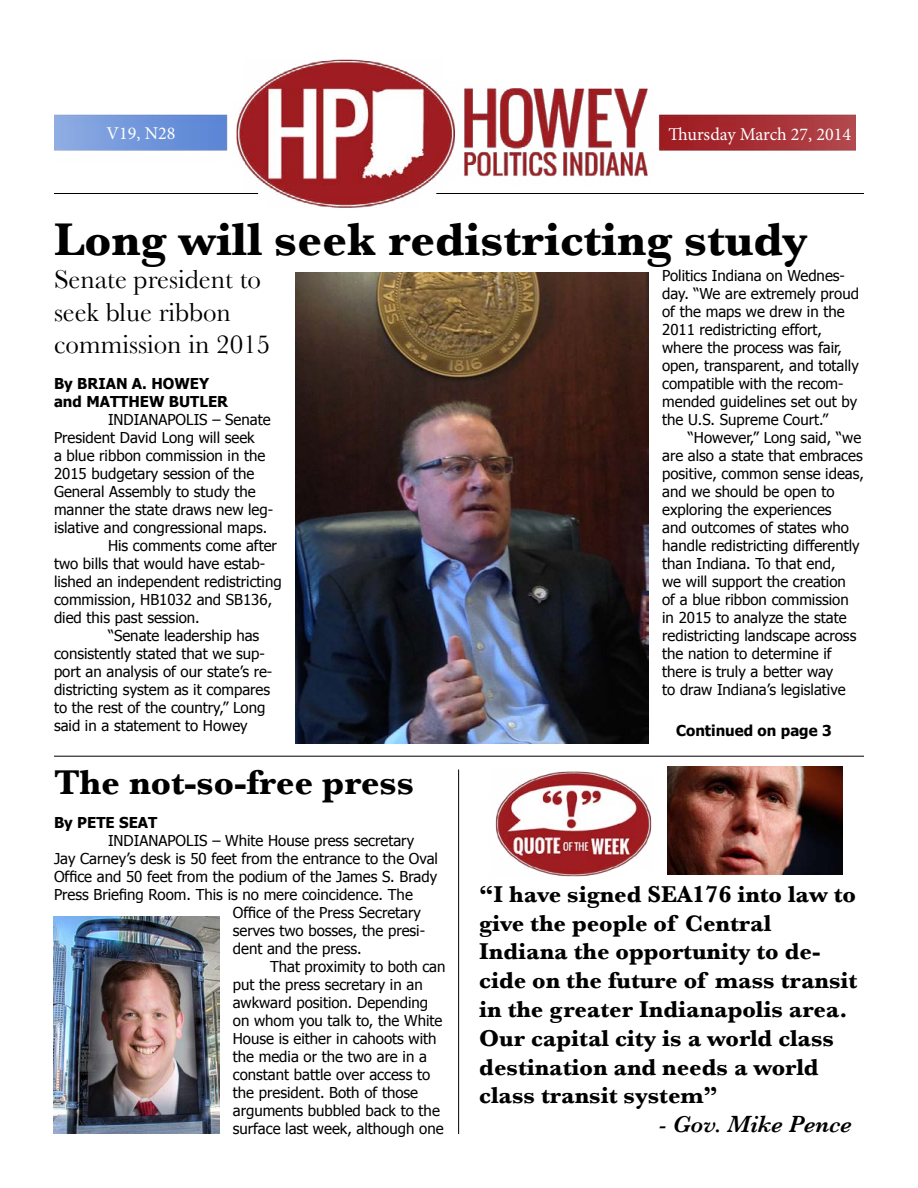
<style>
.page{position:relative;width:918px;height:1188px;background:#fff}
.page>*{position:absolute;margin:0;border:0;box-sizing:border-box;transform-origin:0 0}
.t1{font:700 48px "Baskerville";color:#000}
.t2{font:700 36px "Baskerville";color:#000}
.t3{font:27px/32.4px "Baskerville";color:#000}
.t4{font:700 24px/28.8px "Baskerville";color:#000}
.t5{font:italic 600 24px "Baskerville";color:#000}
.t6{font:18px "Minion Pro";color:#fff}
.t7{font:15px/18px "Tahoma";color:#000}
.t8{font:700 15px/18px "Tahoma";color:#000}
</style>
<div class="page">
<img style="left:54px;top:59px;width:802px;height:149px">
<hr style="left:436px;top:193px;width:428px;height:1px;background:#000">
<hr style="left:54px;top:193px;width:204px;height:1px;background:#000">
<hr style="left:54px;top:756px;width:810px;height:1px;background:#000">
<hr style="left:458px;top:770px;width:1px;height:364px;background:#000">
<img style="left:495px;top:771px;width:157px;height:106px">
<img style="left:295px;top:272px;width:354px;height:472px">
<img style="left:54px;top:917px;width:165px;height:217px">
<img style="left:668px;top:766px;width:175px;height:109px">
<p class="t6" style="left:107px;top:121px;width:70px">V19, N28</p>
<p class="t6" style="left:669px;top:122px;width:184px">Thursday March 27, 2014</p>
<h1 class="t1" style="left:54px;top:211px;width:755px">Long will seek redistricting study</h1>
<h3 class="t3" style="left:54px;top:263px;width:218px">Senate president to seek blue ribbon commission in 2015</h3>
<p class="t8" style="left:54px;top:374px;width:176px">By BRIAN A. HOWEY and MATTHEW BUTLER</p>
<p class="t7" style="left:108px;top:410px;width:164px">INDIANAPOLIS – Senate</p>
<p class="t7" style="left:54px;top:428px;width:202px">President David Long will seek</p>
<p class="t7" style="left:54px;top:446px;width:213px">a blue ribbon commission in the</p>
<p class="t7" style="left:54px;top:464px;width:202px">2015 budgetary session of the</p>
<p class="t7" style="left:54px;top:482px;width:203px">General Assembly to study the</p>
<p class="t7" style="left:54px;top:500px;width:221px">manner the state draws new leg-</p>
<p class="t7" style="left:54px;top:518px;width:215px">islative and congressional maps.</p>
<p class="t7" style="left:108px;top:536px;width:171px">His comments come after</p>
<p class="t7" style="left:54px;top:554px;width:213px">two bills that would have estab-</p>
<p class="t7" style="left:54px;top:572px;width:229px">lished an independent redistricting</p>
<p class="t7" style="left:54px;top:590px;width:220px">commission, HB1032 and SB136,</p>
<p class="t7" style="left:54px;top:608px;width:147px">died this past session.</p>
<p class="t7" style="left:108px;top:626px;width:153px">“Senate leadership has</p>
<p class="t7" style="left:54px;top:644px;width:213px">consistently stated that we sup-</p>
<p class="t7" style="left:54px;top:662px;width:220px">port an analysis of our state’s re-</p>
<p class="t7" style="left:54px;top:680px;width:218px">districting system as it compares</p>
<p class="t7" style="left:54px;top:698px;width:213px">to the rest of the country,” Long</p>
<p class="t7" style="left:54px;top:716px;width:195px">said in a statement to Howey</p>
<h2 class="t2" style="left:54px;top:761px;width:362px">The not-so-free press</h2>
<p class="t8" style="left:54px;top:813px;width:105px">By PETE SEAT</p>
<p class="t7" style="left:108px;top:831px;width:308px">INDIANAPOLIS – White House press secretary</p>
<p class="t7" style="left:54px;top:849px;width:386px">Jay Carney’s desk is 50 feet from the entrance to the Oval</p>
<p class="t7" style="left:54px;top:867px;width:385px">Office and 50 feet from the podium of the James S. Brady</p>
<p class="t7" style="left:54px;top:885px;width:360px">Press Briefing Room. This is no mere coincidence. The</p>
<p class="t7" style="left:233px;top:903px;width:190px">Office of the Press Secretary</p>
<p class="t7" style="left:233px;top:921px;width:194px">serves two bosses, the presi-</p>
<p class="t7" style="left:233px;top:939px;width:130px">dent and the press.</p>
<p class="t7" style="left:270px;top:957px;width:177px">That proximity to both can</p>
<p class="t7" style="left:233px;top:975px;width:191px">put the press secretary in an</p>
<p class="t7" style="left:233px;top:993px;width:197px">awkward position. Depending</p>
<p class="t7" style="left:233px;top:1011px;width:211px">on whom you talk to, the White</p>
<p class="t7" style="left:233px;top:1029px;width:205px">House is either in cahoots with</p>
<p class="t7" style="left:233px;top:1047px;width:196px">the media or the two are in a</p>
<p class="t7" style="left:233px;top:1065px;width:199px">constant battle over access to</p>
<p class="t7" style="left:233px;top:1083px;width:187px">the president. Both of those</p>
<p class="t7" style="left:233px;top:1101px;width:209px">arguments bubbled back to the</p>
<p class="t7" style="left:233px;top:1119px;width:212px">surface last week, although one</p>
<p class="t7" style="left:662px;top:267px;width:198px">Politics Indiana on Wednes&shy;day. “We are extremely proud of the maps we drew in the<br>2011 redistricting effort, where the process was fair, open, transparent, and totally compatible with the recom&shy;mended guidelines set out by the U.S. Supreme Court.”</p>
<p class="t7" style="left:662px;top:429px;width:203px;text-indent:26px">“However,” Long said, “we are also a state that embraces positive, common sense ideas, and we should be open to exploring the experiences<br>and outcomes of states who handle redistricting differently than Indiana. To that end,<br>we will support the creation<br>of a blue ribbon commission in 2015 to analyze the state redistricting landscape across the nation to determine if there is truly a better way<br>to draw Indiana’s legislative</p>
<p class="t8" style="left:676px;top:721px;width:157px">Continued on page 3</p>
<p class="t4" style="left:479px;top:879px;width:380px">“I have signed SEA176 into law to give the people of Central<br>Indiana the opportunity to de&shy;cide on the future of mass transit in the greater Indianapolis area.<br>Our capital city is a world class destination and needs a world class transit system”</p>
<h3 class="t5" style="left:659px;top:1110px;width:194px">- Gov. Mike Pence</h3>
</div>
